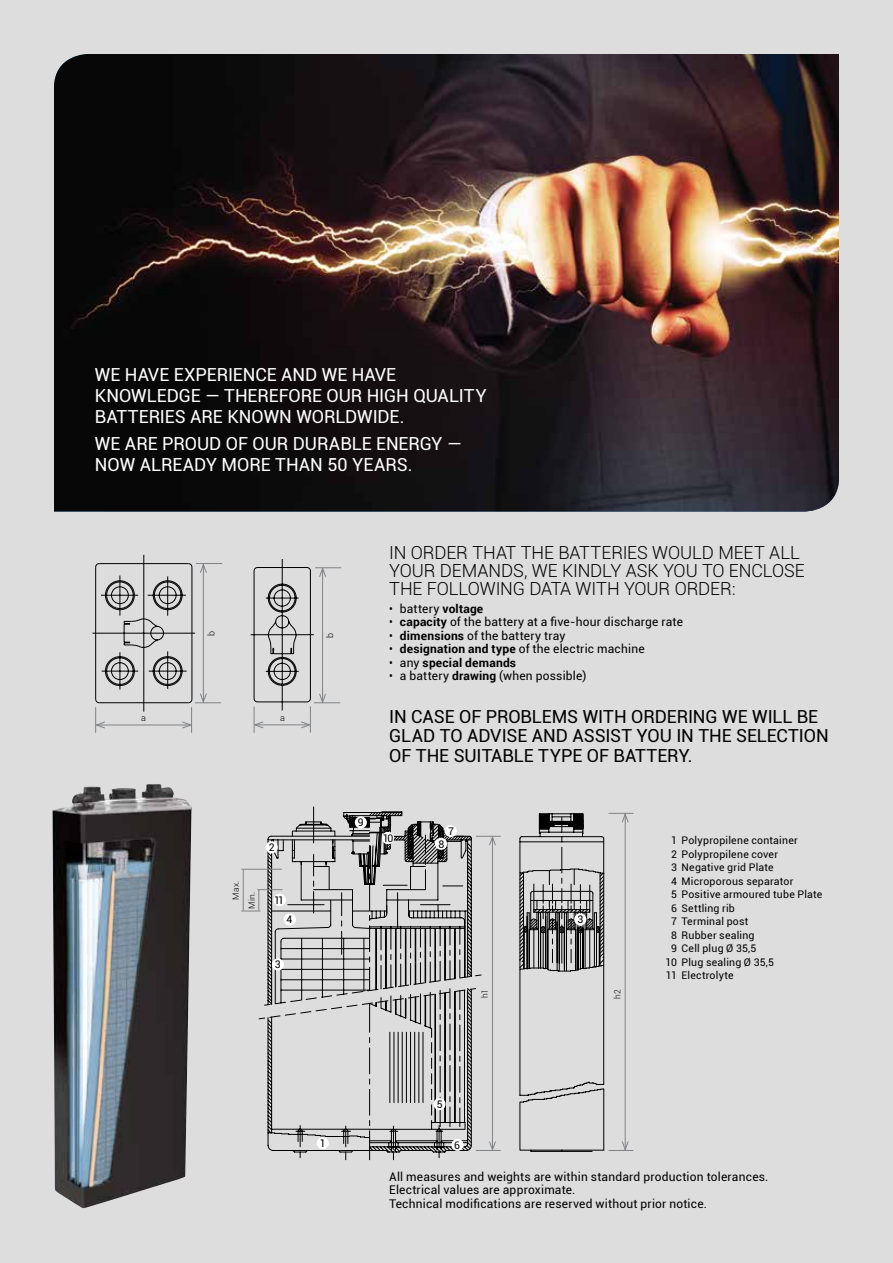
<style>
.page{position:relative;width:893px;height:1263px;background:#dedddd}
.page>*{position:absolute;margin:0;border:0;box-sizing:border-box;transform-origin:0 0}
.t1{font:18px/21px "Roboto";color:#fff}
.t2{font:18px/19.5px "Roboto";letter-spacing:-.005em;color:#000}
.t3{font:300 18px/18px "Roboto";letter-spacing:-.005em;color:#000}
.t4{font:12px/13.5px "Roboto";letter-spacing:.015em;color:#000}
.t5{font:700 12px "Roboto";letter-spacing:.015em;color:#000}
.t6{font:10.5px "Roboto";letter-spacing:.02em;color:#000}
.t7{font:300 9px "Roboto";color:#000}
.t8{font:300 8.55px "Roboto";color:#000}
.s1{font-family:"Roboto Condensed"}
.s2{font-weight:700}
.s3{font-family:"Roboto Condensed";font-weight:400}
.s4{font-weight:400}
</style>
<div class="page">
<img style="left:54px;top:54px;width:785px;height:457px">
<svg style="left:92px;top:554px;width:249px;height:179px"></svg>
<img style="left:53px;top:784px;width:139px;height:424px">
<svg style="left:241px;top:806px;width:260px;height:354px"></svg>
<div style="left:382px;top:832px;width:12px;height:12px;background:#fff;border-radius:50%"></div>
<svg style="left:519px;top:813px;width:114px;height:339px"></svg>
<div style="left:574px;top:913px;width:12px;height:12px;background:#fff;border-radius:50%"></div>
<h1 class="t1" style="left:95px;top:363px;width:393px">We have experience and we have knowledge — therefore our high quality batt</h1>
<h1 class="t1" style="left:95px;top:402px;width:368px;line-height:27px;text-indent:44px">eries are known worldwide.<br>We are proud of our durable energy —</h1>
<h1 class="t1" style="left:95px;top:453px;width:154px">now already MORE</h1>
<h1 class="t1" style="left:275px;top:453px;width:139px">THAN 50 years.</h1>
<p class="t7" style="left:205px;top:636px;width:7px;rotate:-90deg">B</p>
<p class="t7" style="left:141px;top:711px;width:6px">A</p>
<p class="t7" style="left:280px;top:711px;width:6px">A</p>
<p class="t8" style="left:230px;top:899px;width:20px;rotate:-90deg">MAX.</p>
<p class="t8" style="left:246px;top:908px;width:18px;rotate:-90deg">MIN.</p>
<p class="t6" style="left:269px;top:840px;width:7px">2</p>
<p class="t6" style="left:274px;top:893px;width:11px">11</p>
<p class="t6" style="left:287px;top:912px;width:7px">4</p>
<p class="t6" style="left:275px;top:957px;width:7px">3</p>
<p class="t7" style="left:324px;top:638px;width:7px;rotate:-90deg">B</p>
<h1 class="t3" style="left:389px;top:543px;width:417px">IN ORDER THAT THE BATTERI ES WOULD MEET ALL<br>YOUR DEMANDS, WE KI NDLY ASK YOU TO ENCLOSE<br>THE FOLLOWI NG DATA WITH YOUR ORDER:</h1>
<p class="t4" style="left:389px;top:601px;width:96px"><span class="s1">•</span> battery <span class="s2">voltage</span></p>
<p class="t4" style="left:389px;top:615px;width:295px"><span class="s1">•</span> <span class="s2">capacity</span> of the battery at a five-hour discharge rate</p>
<p class="t4" style="left:389px;top:628px;width:178px"><span class="s1">•</span> <span class="s2">dimensions</span> of the battery tray</p>
<p class="t4" style="left:389px;top:642px;width:257px"><span class="s1">•</span> <span class="s2">designation and type</span> of the electric machine</p>
<p class="t5" style="left:389px;top:654px;width:128px"><span class="s3">•</span> <span class="s4">any</span> special demands</p>
<p class="t4" style="left:389px;top:669px;width:199px"><span class="s1">•</span> a battery <span class="s2">drawing</span> (when possible)</p>
<h1 class="t2" style="left:389px;top:706px;width:430px">I n case of problems with ordering we will be glad to adv</h1>
<h1 class="t2" style="left:389px;top:725px;width:441px;text-indent:112px">ise and assist you in the selection of the suitable type of batt</h1>
<h1 class="t2" style="left:657px;top:745px;width:37px">ery.</h1>
<p class="t6" style="left:358px;top:815px;width:7px">9</p>
<p class="t6" style="left:383px;top:831px;width:12px">10</p>
<p class="t6" style="left:448px;top:824px;width:7px">7</p>
<p class="t6" style="left:438px;top:837px;width:7px">8</p>
<p class="t8" style="left:479px;top:998px;width:10px;rotate:-90deg">H1</p>
<p class="t6" style="left:577px;top:912px;width:7px">3</p>
<p class="t8" style="left:612px;top:998px;width:11px;rotate:-90deg">H2</p>
<p class="t6" style="left:671px;top:833px;width:128px">1 Polypropilene container</p>
<p class="t6" style="left:671px;top:847px;width:108px">2 Polypropilene cover</p>
<p class="t6" style="left:671px;top:860px;width:104px">3 Negative grid Plate</p>
<p class="t6" style="left:671px;top:874px;width:124px">4 Microporous separator</p>
<p class="t6" style="left:671px;top:887px;width:153px">5 Positive armoured tube Plate</p>
<p class="t6" style="left:671px;top:901px;width:65px">6 Settling rib</p>
<p class="t6" style="left:671px;top:914px;width:79px">7 Terminal post</p>
<p class="t6" style="left:671px;top:928px;width:85px">8 Rubber sealing</p>
<p class="t6" style="left:671px;top:941px;width:87px">9 Cell plug Ø 35,5</p>
<p class="t6" style="left:666px;top:955px;width:110px">10 Plug sealing Ø 35,5</p>
<p class="t6" style="left:666px;top:968px;width:69px">11 Electrolyte</p>
<p class="t6" style="left:320px;top:1136px;width:7px">1</p>
<p class="t6" style="left:437px;top:1097px;width:7px">5</p>
<p class="t6" style="left:454px;top:1138px;width:7px">6</p>
<p class="t4" style="left:389px;top:1169px;width:381px">All measures and weights are within standard production tolerances.<br>Electrical values are approximate.<br>Technical modifications are reserved without prior notice.</p>
</div>
